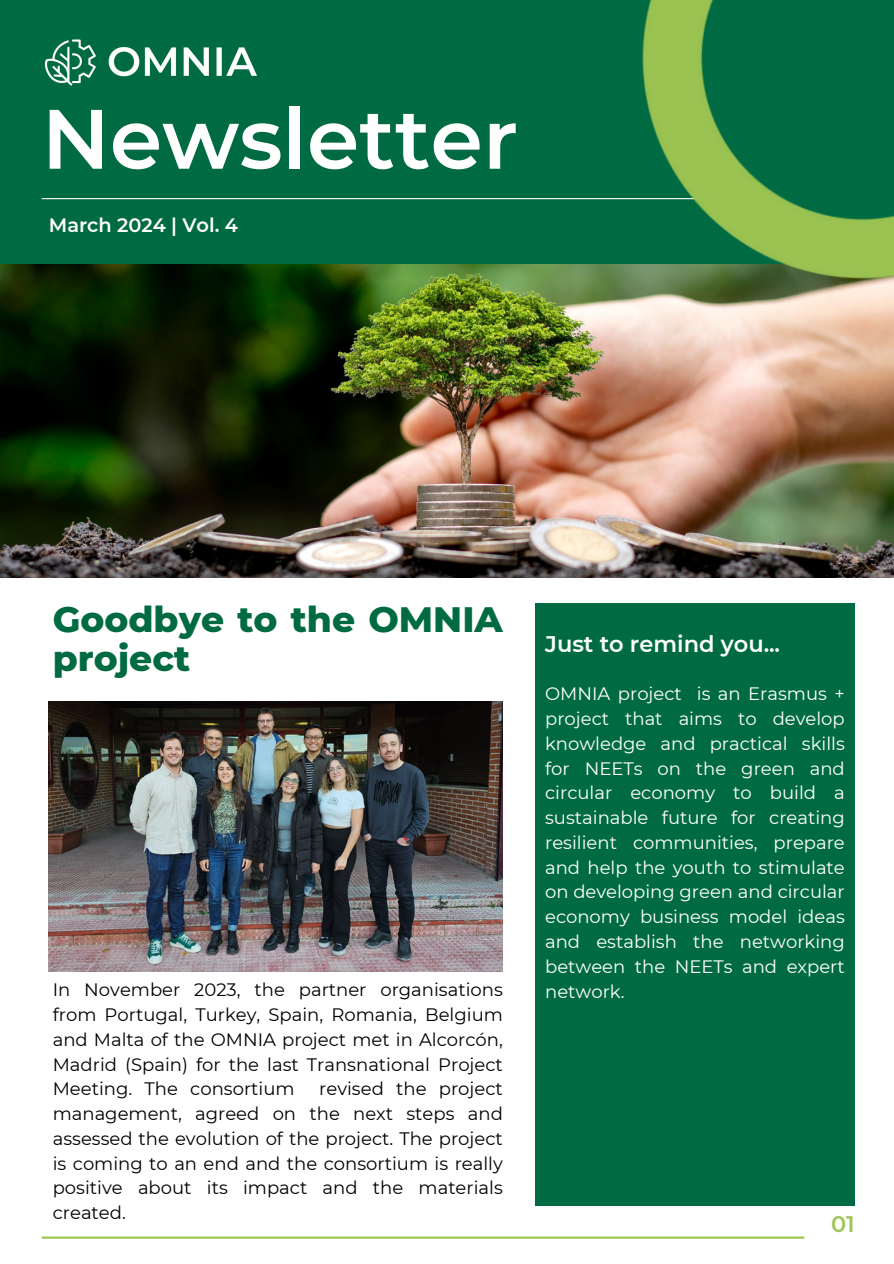
<style>
.page{position:relative;width:894px;height:1264px;background:#fff}
.page>*{position:absolute;margin:0;border:0;box-sizing:border-box;transform-origin:0 0}
.t1{font:600 84px "Montserrat";color:#fff}
.t2{font:800 36px/39.3px "Montserrat";color:#006b42}
.t3{font:600 22.5px "Montserrat";color:#fff}
.t4{font:600 22.5px "Montserrat";color:#9ec655}
.t5{font:600 19.35px "Montserrat";color:#fff}
.t6{font:18px/24.8px "Montserrat";color:#000;text-align:justify}
.t7{font:18px/24.8px "Montserrat";color:#fff;text-align:justify}
</style>
<div class="page">
<div style="left:0;top:0;width:893px;height:278px;background:#006b42"></div>
<img style="left:44px;top:39px;width:213px;height:47px">
<img style="left:0;top:264px;width:893px;height:313px">
<hr style="left:42px;top:198px;width:681px;height:1px;background:#fff">
<hr style="left:42px;top:1236px;width:762px;height:2px;background:#9ec655">
<img style="left:509px;top:0;width:384px;height:421px">
<img style="left:49px;top:701px;width:453px;height:270px">
<div style="left:535px;top:603px;width:319px;height:602px;background:#006b42"></div>
<h4 class="t1" style="left:42px;top:87px;width:477px">Newsletter</h4>
<h2 class="t5" style="left:49px;top:214px;width:190px">March 2024 | Vol. 4</h2>
<p class="t2" style="left:53px;top:599px;width:451px">Goodbye to the OMNIA project</p>
<p class="t6" style="left:53px;top:977px;width:451px">In November 2023, the partner organisations from Portugal, Turkey, Spain, Romania, Belgium and Malta of the OMNIA project met in Alcorcón, Madrid (Spain) for the last Transnational Project Meeting. The consortium</p>
<p class="t6" style="left:53px;top:1076px;width:451px;text-indent:266px">revised the project management, agreed on the next steps and assessed the evolution of the project. The project is coming to an end and the consortium is really positive about its impact and the materials created.</p>
<p class="t3" style="left:545px;top:629px;width:236px">Just to remind you...</p>
<p class="t7" style="left:545px;top:681px;width:301px">OMNIA project is an Erasmus + project that aims to develop knowledge and practical skills for NEETs on the green and circular economy to build a sustainable future for creating resilient communities, prepare and help the youth to stimulate on developing green and circular economy business model ideas and establish the networking between the NEETs and expert network.</p>
<h3 class="t4" style="left:830px;top:1210px;width:25px">01</h3>
</div>
